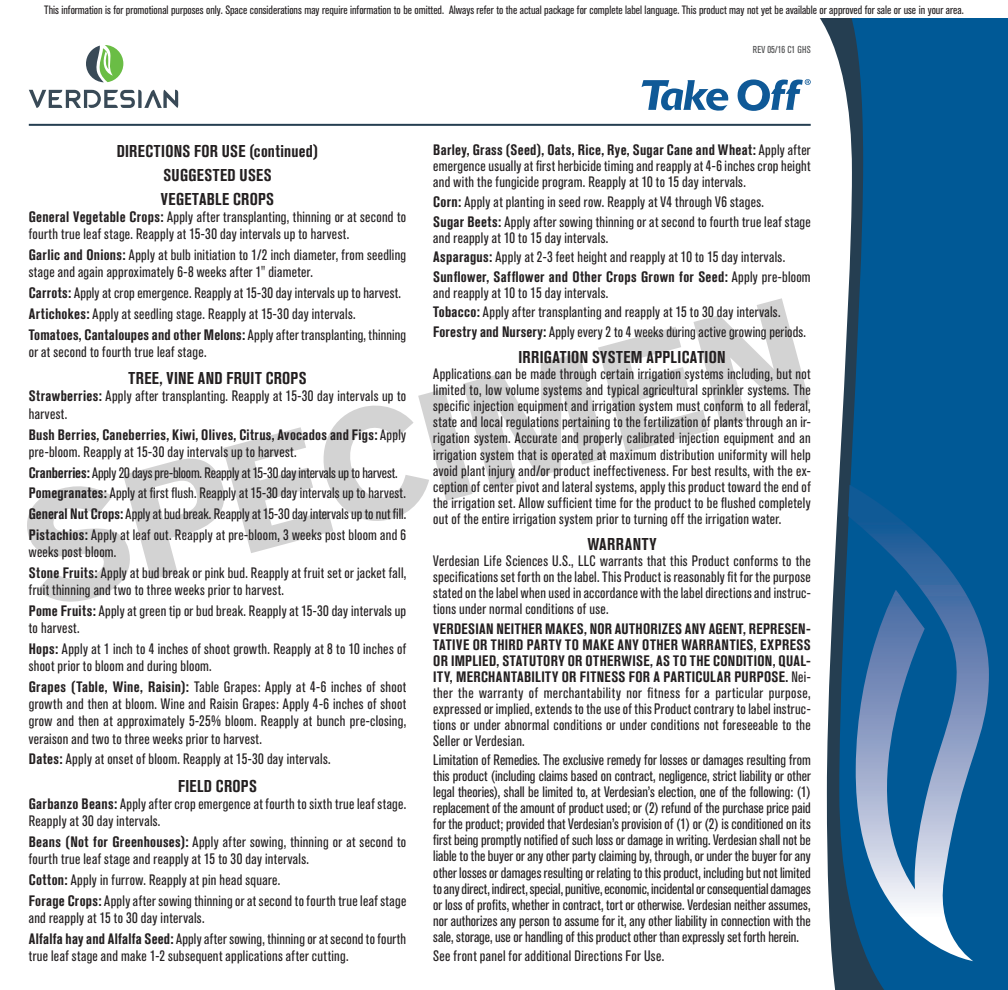
<style>
.page{position:relative;width:1008px;height:990px;background:#fff}
.page>*{position:absolute;margin:0;border:0;box-sizing:border-box;transform-origin:0 0}
.Head_xsa_BLabel{font:700 condensed 17px "Akzidenz Grotesk BE";letter-spacing:.02em;color:#231f20}
.Body_Text_BLabel{font:condensed 15px/16px "Akzidenz Grotesk BE";letter-spacing:.02em;color:#231f20}
.Body_Text_BLabel-2{font:700 condensed 15px/17.2px "Akzidenz Grotesk BE";letter-spacing:.025em;color:#231f20}
.Body_Text_BLabel-3{font:condensed 15px "Akzidenz Grotesk BE";letter-spacing:-.005em;color:#231f20}
.Body_Text_BLabel-4{font:condensed 15px "Akzidenz Grotesk BE";color:#231f20}
.t1{font:condensed 12px "Akzidenz Grotesk BE";color:#231f20}
.t2{font:condensed 10px "Akzidenz Grotesk BE";letter-spacing:.02em;color:#4b4c4d}
.s1{font-weight:700}
.s2{font-weight:400}
</style>
<div class="page">
<svg style="left:27px;top:298px;width:776px;height:304px"></svg>
<hr style="left:29px;top:124px;width:782px;height:2px;background:#253e51">
<svg style="left:86px;top:45px;width:37px;height:37px"></svg>
<svg style="left:29px;top:90px;width:149px;height:18px"></svg>
<svg style="left:803px;top:18px;width:36px;height:972px"></svg>
<svg style="left:839px;top:18px;width:169px;height:972px;background:#0c5c93"></svg>
<svg style="left:847px;top:485px;width:142px;height:476px;background:#3775a7"></svg>
<svg style="left:642px;top:80px;width:86px;height:31px"></svg>
<svg style="left:737px;top:79px;width:74px;height:32px"></svg>
<p class="t1" style="left:44px;top:3px;width:921px">This information is for promotional purposes only. Space considerations may require information to be omitted. Always refer to the actual package for complete label language. This product may not yet be available or approved for sale or use in your area.</p>
<p class="t2" style="left:753px;top:43px;width:59px">REV 05/16 C1 GHS</p>
<p class="Head_xsa_BLabel" style="left:117px;top:141px;width:203px">DIRECTIONS FOR USE (continued)</p>
<p class="Head_xsa_BLabel" style="left:164px;top:165px;width:109px">SUGGESTED USES</p>
<p class="Head_xsa_BLabel" style="left:161px;top:189px;width:115px">VEGETABLE CROPS</p>
<p class="Body_Text_BLabel" style="left:29px;top:208px;width:379px;line-height:17.2px"><span class="s1">General Vegetable Crops:</span> Apply after transplanting, thinning or at second to fourth true leaf stage. Reapply at 15-30 day intervals up to harvest.</p>
<p class="Body_Text_BLabel" style="left:29px;top:246px;width:379px;line-height:17.2px"><span class="s1">Garlic and Onions:</span> Apply at bulb initiation to 1/2 inch diameter, from seedling stage and again approximately 6-8 weeks after 1" diameter.</p>
<p class="Body_Text_BLabel" style="left:29px;top:285px;width:374px"><span class="s1">Carrots:</span> Apply at crop emergence. Reapply at 15-30 day intervals up to harvest.</p>
<p class="Body_Text_BLabel" style="left:29px;top:306px;width:328px"><span class="s1">Artichokes:</span> Apply at seedling stage. Reapply at 15-30 day intervals.</p>
<p class="Body_Text_BLabel" style="left:29px;top:326px;width:379px;line-height:17.2px"><span class="s1">Tomatoes, Cantaloupes and other Melons:</span> Apply after transplanting, thinning or at second to fourth true leaf stage.</p>
<p class="Head_xsa_BLabel" style="left:128px;top:369px;width:180px">TREE, VINE AND FRUIT CROPS</p>
<p class="Body_Text_BLabel" style="left:29px;top:388px;width:379px;line-height:17.2px"><span class="s1">Strawberries:</span> Apply after transplanting. Reapply at 15-30 day intervals up to harvest.</p>
<p class="Body_Text_BLabel-2" style="left:29px;top:426px;width:379px">Bush Berries, Caneberries, Kiwi, Olives, Citrus, Avocados and Figs: <span class="s2">Apply pre-bloom. Reapply at 15-30 day intervals up to harvest.</span></p>
<p class="Body_Text_BLabel-3" style="left:29px;top:464px;width:370px"><span class="s1">Cranberries:</span> Apply 20 days pre-bloom. Reapply at 15-30 day intervals up to harvest.</p>
<p class="Body_Text_BLabel" style="left:29px;top:485px;width:379px"><span class="s1">Pomegranates:</span> Apply at first flush. Reapply at 15-30 day intervals up to harvest.</p>
<p class="Body_Text_BLabel-4" style="left:29px;top:506px;width:379px"><span class="s1">General Nut Crops:</span> Apply at bud break. Reapply at 15-30 day intervals up to nut fill.</p>
<p class="Body_Text_BLabel" style="left:29px;top:526px;width:379px;line-height:17.2px"><span class="s1">Pistachios:</span> Apply at leaf out. Reapply at pre-bloom, 3 weeks post bloom and 6 weeks post bloom.</p>
<p class="Body_Text_BLabel" style="left:29px;top:564px;width:379px;line-height:17.2px"><span class="s1">Stone Fruits:</span> Apply at bud break or pink bud. Reapply at fruit set or jacket fall, fruit thinning and two to three weeks prior to harvest.</p>
<p class="Body_Text_BLabel" style="left:29px;top:602px;width:379px;line-height:17.2px"><span class="s1">Pome Fruits:</span> Apply at green tip or bud break. Reapply at 15-30 day intervals up to harvest.</p>
<p class="Body_Text_BLabel" style="left:29px;top:640px;width:379px;line-height:17.2px"><span class="s1">Hops:</span> Apply at 1 inch to 4 inches of shoot growth. Reapply at 8 to 10 inches of shoot prior to bloom and during bloom.</p>
<p class="Body_Text_BLabel" style="left:29px;top:678px;width:379px;line-height:17.2px;text-align:justify"><span class="s1">Grapes (Table, Wine, Raisin):</span> Table Grapes: Apply at 4-6 inches of shoot growth and then at bloom. Wine and Raisin Grapes: Apply 4-6 inches of shoot grow and then at approximately 5-25% bloom. Reapply at bunch pre-closing, veraison and two to three weeks prior to harvest.</p>
<p class="Body_Text_BLabel" style="left:29px;top:751px;width:303px"><span class="s1">Dates:</span> Apply at onset of bloom. Reapply at 15-30 day intervals.</p>
<p class="Head_xsa_BLabel" style="left:178px;top:776px;width:80px">FIELD CROPS</p>
<p class="Body_Text_BLabel" style="left:29px;top:796px;width:379px;line-height:17.2px"><span class="s1">Garbanzo Beans:</span> Apply after crop emergence at fourth to sixth true leaf stage.<br>Reapply at 30 day intervals.</p>
<p class="Body_Text_BLabel" style="left:29px;top:834px;width:379px;line-height:17.2px"><span class="s1">Beans (Not for Greenhouses):</span> Apply after sowing, thinning or at second to fourth true leaf stage and reapply at 15 to 30 day intervals.</p>
<p class="Body_Text_BLabel" style="left:29px;top:872px;width:253px"><span class="s1">Cotton:</span> Apply in furrow. Reapply at pin head square.</p>
<p class="Body_Text_BLabel" style="left:29px;top:892px;width:379px;line-height:17.2px"><span class="s1">Forage Crops:</span> Apply after sowing thinning or at second to fourth true leaf stage and reapply at 15 to 30 day intervals.</p>
<p class="Body_Text_BLabel" style="left:29px;top:930px;width:379px;line-height:17.2px"><span class="s1">Alfalfa hay and Alfalfa Seed:</span> Apply after sowing, thinning or at second to fourth true leaf stage and make 1-2 subsequent applications after cutting.</p>
<p class="Body_Text_BLabel" style="left:433px;top:142px;width:379px;text-align:justify"><span class="s1">Barley, Grass (Seed), Oats, Rice, Rye, Sugar Cane and Wheat:</span> Apply after emergence usually at first herbicide timing and reapply at 4-6 inches crop height and with the fungicide program. Reapply at 10 to 15 day intervals.</p>
<p class="Body_Text_BLabel" style="left:433px;top:194px;width:332px"><span class="s1">Corn:</span> Apply at planting in seed row. Reapply at V4 through V6 stages.</p>
<p class="Body_Text_BLabel" style="left:433px;top:214px;width:379px"><span class="s1">Sugar Beets:</span> Apply after sowing thinning or at second to fourth true leaf stage and reapply at 10 to 15 day intervals.</p>
<p class="Body_Text_BLabel" style="left:433px;top:249px;width:353px"><span class="s1">Asparagus:</span> Apply at 2-3 feet height and reapply at 10 to 15 day intervals.</p>
<p class="Body_Text_BLabel-2" style="left:433px;top:269px;width:379px;line-height:16px">Sunflower, Safflower and Other Crops Grown for Seed: <span class="s2">Apply pre-bloom and reapply at 10 to 15 day intervals.</span></p>
<p class="Body_Text_BLabel" style="left:433px;top:304px;width:349px"><span class="s1">Tobacco:</span> Apply after transplanting and reapply at 15 to 30 day intervals.</p>
<p class="Body_Text_BLabel" style="left:433px;top:324px;width:374px"><span class="s1">Forestry and Nursery:</span> Apply every 2 to 4 weeks during active growing periods.</p>
<p class="Head_xsa_BLabel" style="left:518px;top:348px;width:209px">IRRIGATION SYSTEM APPLICATION</p>
<p class="Body_Text_BLabel" style="left:433px;top:366px;width:379px;text-align:justify">Applications can be made through certain irrigation systems including, but not limited to, low volume systems and typical agricultural sprinkler systems. The specific injection equipment and irrigation system must conform to all federal, state and local regulations pertaining to the fertilization of plants through an ir&shy;rigation system. Accurate and properly calibrated injection equipment and an irrigation system that is operated at maximum distribution uniformity will help avoid plant injury and/or product ineffectiveness. For best results, with the ex&shy;ception of center pivot and lateral systems, apply this product toward the end of the irrigation set. Allow sufficient time for the product to be flushed completely out of the entire irrigation system prior to turning off the irrigation water.</p>
<p class="Head_xsa_BLabel" style="left:587px;top:534px;width:71px">WARRANTY</p>
<p class="Body_Text_BLabel" style="left:433px;top:553px;width:379px;text-align:justify">Verdesian Life Sciences U.S., LLC warrants that this Product conforms to the specifications set forth on the label. This Product is reasonably fit for the purpose stated on the label when used in accordance with the label directions and instruc&shy;tions under normal conditions of use.</p>
<p class="Body_Text_BLabel" style="left:433px;top:621px;width:379px;text-align:justify"><span class="s1">VERDESIAN NEITHER MAKES, NOR AUTHORIZES ANY AGENT, REPRESEN-TATIVE OR THIRD PARTY TO MAKE ANY OTHER WARRANTIES, EXPRESS OR IMPLIED, STATUTORY OR OTHERWISE, AS TO THE CONDITION, QUAL-ITY, MERCHANTABILITY OR FITNESS FOR A PARTICULAR PURPOSE.</span> Nei&shy;ther the warranty of merchantability nor fitness for a particular purpose, expressed or implied, extends to the use of this Product contrary to label instruc&shy;tions or under abnormal conditions or under conditions not foreseeable to the Seller or Verdesian.</p>
<p class="Body_Text_BLabel" style="left:433px;top:752px;width:379px;text-align:justify">Limitation of Remedies. The exclusive remedy for losses or damages resulting from this product (including claims based on contract, negligence, strict liability or other legal theories), shall be limited to, at Verdesian’s election, one of the following: (1) replacement of the amount of product used; or (2) refund of the purchase price paid for the product; provided that Verdesian’s provision of (1) or (2) is conditioned on its first being promptly notified of such loss or damage in writing. Verdesian shall not be liable to the buyer or any other party claiming by, through, or under the buyer for any other losses or damages resulting or relating to this product, including but not limited to any direct, indirect, special, punitive, economic, incidental or consequential damages or loss of profits, whether in contract, tort or otherwise. Verdesian neither assumes, nor authorizes any person to assume for it, any other liability in connection with the sale, storage, use or handling of this product other than expressly set forth herein.</p>
<p class="Body_Text_BLabel" style="left:433px;top:948px;width:232px">See front panel for additional Directions For Use.</p>
</div>
